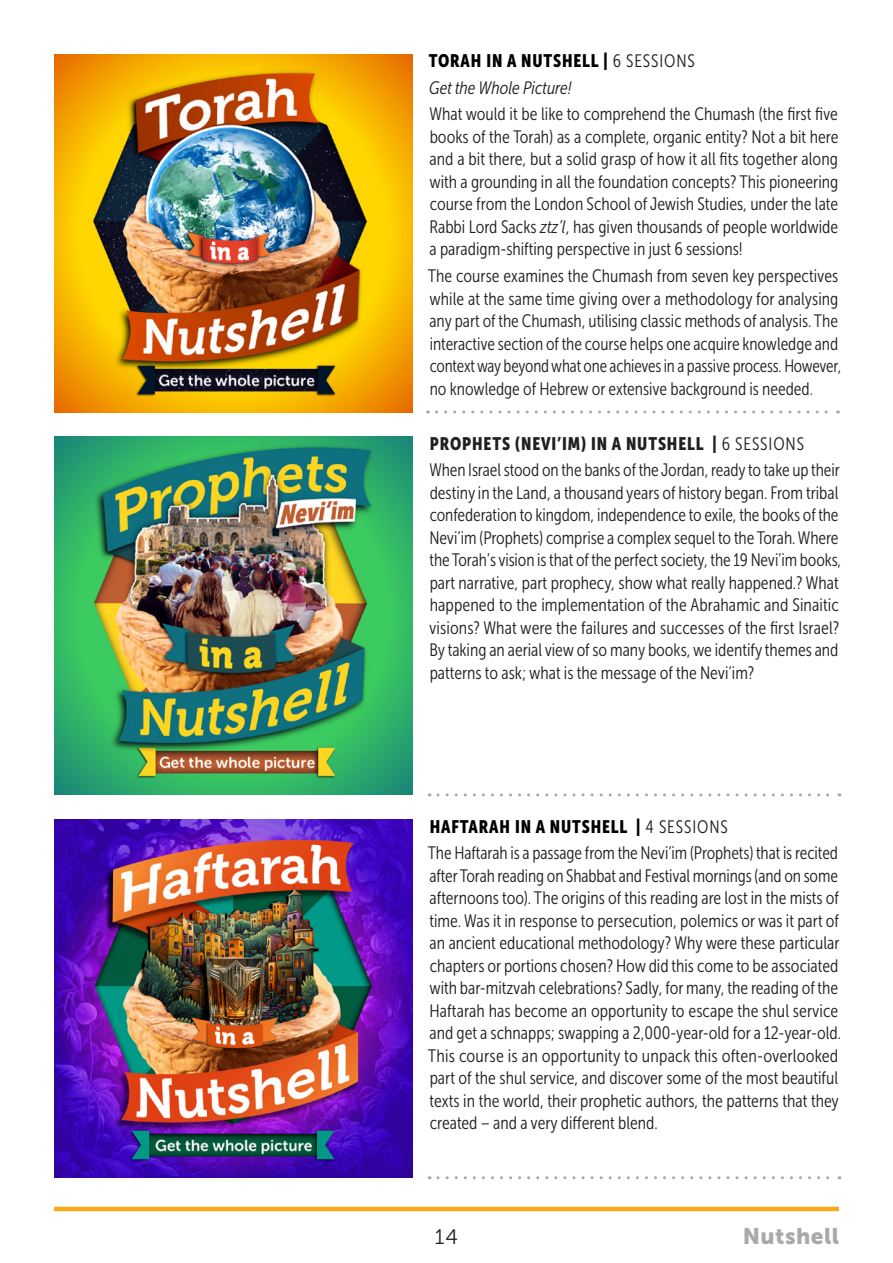
<style>
.page{position:relative;width:893px;height:1263px;background:#fff}
.page>*{position:absolute;margin:0;border:0;box-sizing:border-box;transform-origin:0 0}
.Section_Footer{font:22.5px "Museo Sans 900";letter-spacing:.02em;color:#a8a9ad}
.Page_Number{font:21px "Museo Sans 300";color:#231f20}
.Course_Copy{font:18px/22.5px "Museo Sans Cond 300";color:#231f20}
.Course_header{font:18px "Museo Sans Cond 900";letter-spacing:.05em;color:#000}
.Course_header-2{font:18px "Museo Sans Cond 900";letter-spacing:.05em;color:#231f20}
.Course_Copy-2{font:italic 18px "Museo Sans Cond 300";color:#231f20}
.s1{font-family:"Museo Sans Cond 300";color:#231f20}
.s2{font-style:italic}
.s3{font-family:"Museo Sans Cond 300"}
</style>
<div class="page">
<hr style="left:54px;top:1207px;width:785px;height:4px;background:#f9a91b">
<svg style="left:438px;top:793px;width:402px;height:3px"></svg>
<img style="left:54px;top:437px;width:358px;height:358px">
<svg style="left:438px;top:1176px;width:402px;height:3px"></svg>
<img style="left:54px;top:820px;width:358px;height:358px">
<svg style="left:436px;top:411px;width:402px;height:3px"></svg>
<img style="left:54px;top:54px;width:358px;height:358px">
<p class="Course_header" style="left:429px;top:50px;width:268px">TORAH IN A NUTSHELL | <span class="s1">6 SESSIONS</span></p>
<p class="Course_Copy-2" style="left:429px;top:78px;width:144px">Get the Whole Picture!</p>
<p class="Course_Copy" style="left:429px;top:103px;width:411px;text-align:justify">What would it be like to comprehend the Chumash (the first five books of the Torah) as a complete, organic entity? Not a bit here and a bit there, but a solid grasp of how it all fits together along with a grounding in all the foundation concepts? This pioneering course from the London School of Jewish Studies, under the late Rabbi Lord Sacks <span class="s2">ztz’l</span>, has given thousands of people worldwide a paradigm-shifting perspective in just 6 sessions!</p>
<p class="Course_Copy" style="left:428px;top:265px;width:415px">The course examines the Chumash from seven key perspectives while at the same time giving over a methodology for analysing any part of the Chumash, utilising classic methods of analysis. The interactive section of the course helps one acquire knowledge and context way beyond what one achieves in a passive process. However, no knowledge of Hebrew or extensive background is needed.</p>
<p class="Course_header-2" style="left:430px;top:433px;width:376px">PROPHETS (NEVI’IM) IN A NUTSHELL | <span class="s3">6 SESSIONS</span></p>
<p class="Course_Copy" style="left:429px;top:459px;width:414px">When Israel stood on the banks of the Jordan, ready to take up their destiny in the Land, a thousand years of history began. From tribal confederation to kingdom, independence to exile, the books of the Nevi’im (Prophets) comprise a complex sequel to the Torah. Where the Torah’s vision is that of the perfect society, the 19 Nevi’im books, part narrative, part prophecy, show what really happened.? What happened to the implementation of the Abrahamic and Sinaitic visions? What were the failures and successes of the first Israel?<br>By taking an aerial view of so many books, we identify themes and patterns to ask; what is the message of the Nevi’im?</p>
<p class="Course_header" style="left:430px;top:816px;width:300px">HAFTARAH IN A NUTSHELL | <span class="s1">4 SESSIONS</span></p>
<p class="Course_Copy" style="left:428px;top:842px;width:415px">The Haftarah is a passage from the Nevi’im (Prophets) that is recited after Torah reading on Shabbat and Festival mornings (and on some afternoons too). The origins of this reading are lost in the mists of time. Was it in response to persecution, polemics or was it part of an ancient educational methodology? Why were these particular chapters or portions chosen? How did this come to be associated with bar-mitzvah celebrations? Sadly, for many, the reading of the Haftarah has become an opportunity to escape the shul service and get a schnapps; swapping a 2,000-year-old for a 12-year-old.<br>This course is an opportunity to unpack this often-overlooked part of the shul service, and discover some of the most beautiful texts in the world, their prophetic authors, the patterns that they created – and a very different blend.</p>
<p class="Page_Number" style="left:435px;top:1225px;width:25px">14</p>
<p class="Section_Footer" style="left:743px;top:1224px;width:98px">Nutshell</p>
</div>
